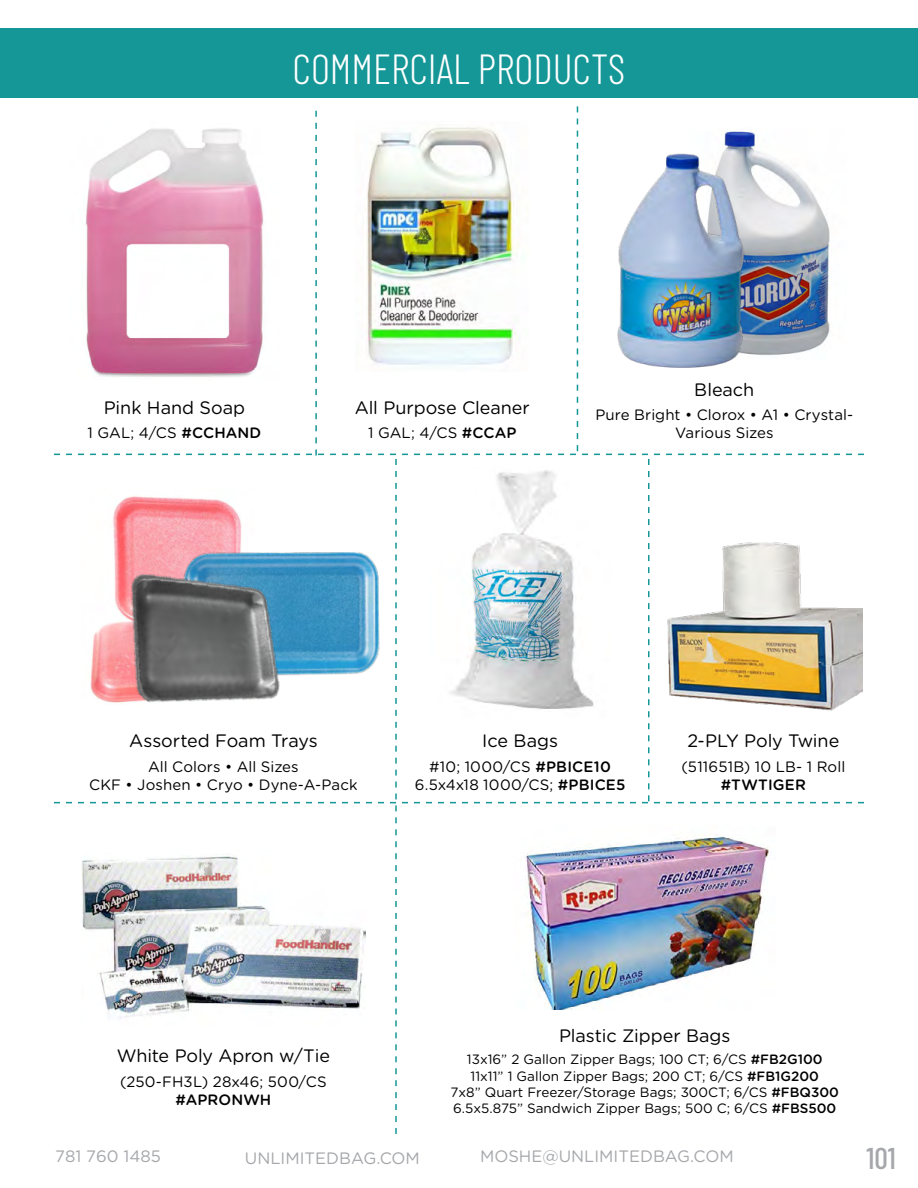
<style>
.page{position:relative;width:918px;height:1188px;background:#fff}
.page>*{position:absolute;margin:0;border:0;box-sizing:border-box;transform-origin:0 0}
.t1{font:300 42px "Barlow Condensed";color:#fff}
.t2{font:500 30px "Barlow Condensed";color:#a5a7aa}
.t3{font:18px "Gotham Rounded";letter-spacing:-.005em;color:#000}
.t4{font:16.5px "Gotham Rounded";color:#a5a7aa}
.t5{font:15px/18px "Gotham Rounded";letter-spacing:.005em;color:#000;text-align:center}
.t6{font:500 15px "Gotham Rounded";letter-spacing:.01em;color:#000}
.t7{font:13.5px/16.2px "Gotham Rounded";color:#000;text-align:center}
.s1{font-weight:500}
</style>
<div class="page">
<div style="left:0;top:28px;width:918px;height:70px;background:#159697"></div>
<img style="left:54px;top:106px;width:810px;height:1028px">
<h1 class="t1" style="left:293px;top:39px;width:334px">COMMERCIAL PRODUCTS</h1>
<p class="t3" style="left:104px;top:395px;width:143px">Pink Hand Soap</p>
<p class="t5" style="left:88px;top:423px;width:175px">1 GAL; 4/CS <span class="s1">#CCHAND</span></p>
<p class="t3" style="left:355px;top:395px;width:176px">All Purpose Cleaner</p>
<p class="t5" style="left:368px;top:423px;width:150px">1 GAL; 4/CS <span class="s1">#CCAP</span></p>
<p class="t3" style="left:694px;top:377px;width:62px">Bleach</p>
<p class="t5" style="left:595px;top:405px;width:259px">Pure Bright • Clorox • A1 • Crystal-<br>Various Sizes</p>
<p class="t3" style="left:129px;top:728px;width:190px">Assorted Foam Trays</p>
<p class="t5" style="left:89px;top:757px;width:270px">All Colors • All Sizes<br>CKF • Joshen • Cryo • Dyne-A-Pack</p>
<p class="t3" style="left:482px;top:728px;width:77px">Ice Bags</p>
<p class="t5" style="left:415px;top:757px;width:212px">#10; 1000/CS <span class="s1">#PBICE10<br></span>6.5x4x18 1000/CS; <span class="s1">#PBICE5</span></p>
<p class="t3" style="left:687px;top:728px;width:153px">2-PLY Poly Twine</p>
<p class="t5" style="left:682px;top:757px;width:165px">(511651B) 10 LB- 1 Roll</p>
<p class="t6" style="left:721px;top:774px;width:87px">#TWTIGER</p>
<p class="t3" style="left:117px;top:1043px;width:215px">White Poly Apron w/Tie</p>
<p class="t5" style="left:120px;top:1072px;width:208px">(250-FH3L) 28x46; 500/CS</p>
<p class="t6" style="left:176px;top:1089px;width:97px">#APRONWH</p>
<p class="t3" style="left:559px;top:1023px;width:173px">Plastic Zipper Bags</p>
<p class="t7" style="left:451px;top:1051px;width:390px">13x16” 2 Gallon Zipper Bags; 100 CT; 6/CS <span class="s1">#FB2G100<br></span>11x11” 1 Gallon Zipper Bags; 200 CT; 6/CS <span class="s1">#FB1G200<br></span>7x8” Quart Freezer/Storage Bags; 300CT; 6/CS <span class="s1">#FBQ300<br></span>6.5x5.875” Sandwich Zipper Bags; 500 C; 6/CS <span class="s1">#FBS500</span></p>
<p class="t4" style="left:55px;top:1145px;width:107px">781 760 1485</p>
<p class="t4" style="left:245px;top:1147px;width:177px">UNLIMITEDBAG.COM</p>
<p class="t4" style="left:480px;top:1145px;width:255px">MOSHE@UNLIMITEDBAG.COM</p>
<h2 class="t2" style="left:867px;top:1136px;width:31px">101</h2>
</div>
